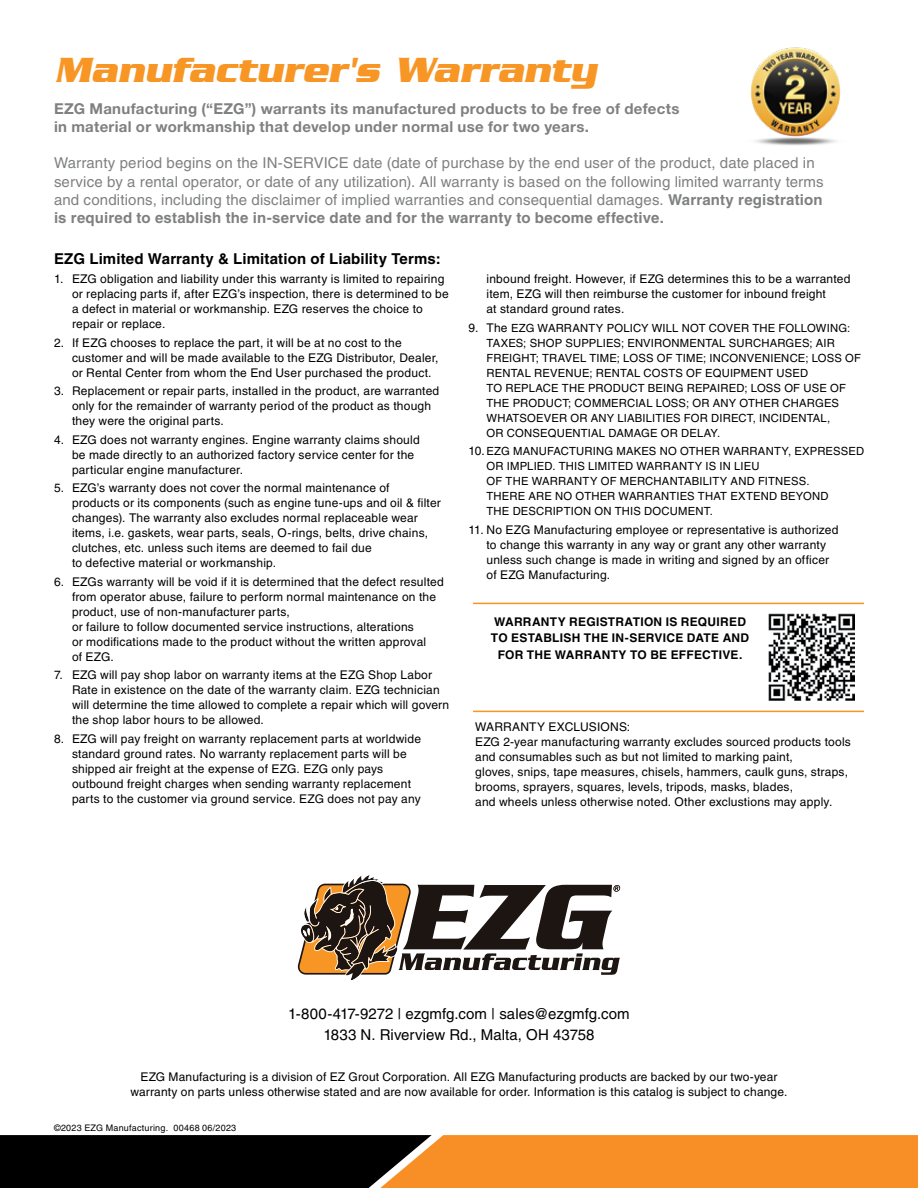
<style>
.page{position:relative;width:918px;height:1188px;background:#fff}
.page>*{position:absolute;margin:0;border:0;box-sizing:border-box;transform-origin:0 0}
.t1{font:italic 700 36px "Serpentine";letter-spacing:-.01em;color:#f89625}
.t2{font:15px/18.3px "Helvetica LT Std";letter-spacing:.01em;color:#7f8080}
.t3{font:700 15px/18.3px "Helvetica Neue LT Std";letter-spacing:.02em;color:#7f8080}
.t4{font:15px/21px "Helvetica LT Std";letter-spacing:.005em;color:#000101;text-align:center}
.t5{font:700 15px "Helvetica LT Std";letter-spacing:.01em;color:#000}
.t6{font:12px/15px "Helvetica LT Std";letter-spacing:.02em;color:#000}
.t7{font:12px/15px "Helvetica LT Std";letter-spacing:.01em;color:#000101;text-align:center}
.t8{font:700 12px/16.5px "Helvetica LT Std";letter-spacing:.02em;color:#000;text-align:center}
.t9{font:11.25px/15px "Helvetica LT Std";letter-spacing:.015em;color:#000}
.t10{font:9px "Helvetica LT Std";letter-spacing:.025em;color:#000}
.s1{font-weight:700}
.s2{font-size:12px}
</style>
<div class="page">
<img style="left:751px;top:47px;width:90px;height:99px">
<img style="left:768px;top:614px;width:87px;height:87px">
<hr style="left:473px;top:603px;width:391px;height:1px;background:#f89625">
<hr style="left:473px;top:711px;width:391px;height:1px;background:#f89625">
<svg style="left:0;top:1135px;width:918px;height:53px;background:#8a5218"></svg>
<svg style="left:297px;top:875px;width:323px;height:105px"></svg>
<h1 class="t1" style="left:54px;top:51px;width:544px">Manufacturer's Warranty</h1>
<p class="t3" style="left:54px;top:99px;width:627px">EZG Manufacturing (“EZG”) warrants its manufactured products to be free of defects in material or workmanship that develop under normal use for two years.</p>
<p class="t2" style="left:54px;top:154px;width:771px">Warranty period begins on the IN-SERVICE date (date of purchase by the end user of the product, date placed in service by a rental operator, or date of any utilization). All warranty is based on the following limited warranty terms and conditions, including the disclaimer of implied warranties and consequential damages. <span class="s1">Warranty registration is required to establish the in-service date and for the warranty to become effective.</span></p>
<p class="t5" style="left:54px;top:249px;width:388px">EZG Limited Warranty &amp; Limitation of Liability Terms:</p>
<p class="t6" style="left:72px;top:272px;width:378px;text-indent:-18px">1. EZG obligation and liability under this warranty is limited to repairing or replacing parts if, after EZG’s inspection, there is determined to be a defect in material or workmanship. EZG reserves the choice to repair or replace.</p>
<p class="t6" style="left:72px;top:335px;width:368px;text-indent:-18px">2. If EZG chooses to replace the part, it will be at no cost to the customer and will be made available to the EZG Distributor, Dealer, or Rental Center from whom the End User purchased the product.</p>
<p class="t6" style="left:72px;top:384px;width:369px;text-indent:-18px">3. Replacement or repair parts, installed in the product, are warranted only for the remainder of warranty period of the product as though they were the original parts.</p>
<p class="t6" style="left:72px;top:432px;width:349px;text-indent:-18px">4. EZG does not warranty engines. Engine warranty claims should be made directly to an authorized factory service center for the particular engine manufacturer.</p>
<p class="t6" style="left:72px;top:481px;width:370px;text-indent:-18px">5. EZG’s warranty does not cover the normal maintenance of<br>products or its components (such as engine tune-ups and oil &amp; filter changes). The warranty also excludes normal replaceable wear items, i.e. gaskets, wear parts, seals, O-rings, belts, drive chains, clutches, etc. unless such items are deemed to fail due<br>to defective material or workmanship.</p>
<p class="t6" style="left:72px;top:574px;width:373px;text-indent:-18px">6. EZGs warranty will be void if it is determined that the defect resulted from operator abuse, failure to perform normal maintenance on the product, use of non-manufacturer parts,<br>or failure to follow documented service instructions, alterations<br>or modifications made to the product without the written approval<br>of EZG.</p>
<p class="t6" style="left:72px;top:668px;width:379px;text-indent:-18px">7. EZG will pay shop labor on warranty items at the EZG Shop Labor Rate in existence on the date of the warranty claim. EZG technician will determine the time allowed to complete a repair which will govern the shop labor hours to be allowed.</p>
<p class="t6" style="left:72px;top:731px;width:351px;text-indent:-18px">8. EZG will pay freight on warranty replacement parts at worldwide standard ground rates. No warranty replacement parts will be shipped air freight at the expense of EZG. EZG only pays outbound freight charges when sending warranty replacement parts to the customer via ground service. EZG does not pay any</p>
<p class="t6" style="left:487px;top:272px;width:365px">inbound freight. However, if EZG determines this to be a warranted item, EZG will then reimburse the customer for inbound freight<br>at standard ground rates.</p>
<p class="t9" style="left:487px;top:320px;width:376px;text-indent:-18px"><span class="s2">9. The</span> EZG WARRANTY POLICY WILL NOT COVER THE FOLLOWING:<br>TAXES; SHOP SUPPLIES; ENVIRONMENTAL SURCHARGES; AIR FREIGHT; TRAVEL TIME; LOSS OF TIME; INCONVENIENCE; LOSS OF RENTAL REVENUE; RENTAL COSTS OF EQUIPMENT USED<br>TO REPLACE THE PRODUCT BEING REPAIRED; LOSS OF USE OF THE PRODUCT; COMMERCIAL LOSS; OR ANY OTHER CHARGES WHATSOEVER OR ANY LIABILITIES FOR DIRECT, INCIDENTAL,<br>OR CONSEQUENTIAL DAMAGE OR DELAY.</p>
<p class="t9" style="left:487px;top:444px;width:379px;text-indent:-18px"><span class="s2">10.</span>EZG MANUFACTURING MAKES NO OTHER WARRANTY, EXPRESSED OR IMPLIED. THIS LIMITED WARRANTY IS IN LIEU<br>OF THE WARRANTY OF MERCHANTABILITY AND FITNESS.<br>THERE ARE NO OTHER WARRANTIES THAT EXTEND BEYOND<br>THE DESCRIPTION ON THIS DOCUMENT.</p>
<p class="t6" style="left:487px;top:522px;width:353px;text-indent:-18px">11. No EZG Manufacturing employee or representative is authorized to change this warranty in any way or grant any other warranty unless such change is made in writing and signed by an officer of EZG Manufacturing.</p>
<p class="t8" style="left:491px;top:613px;width:260px">WARRANTY REGISTRATION IS REQUIRED<br>TO ESTABLISH THE IN-SERVICE DATE AND<br>FOR THE WARRANTY TO BE EFFECTIVE.</p>
<p class="t6" style="left:475px;top:719px;width:377px">WARRANTY EXCLUSIONS:<br>EZG 2-year manufacturing warranty excludes sourced products tools and consumables such as but not limited to marking paint,<br>gloves, snips, tape measures, chisels, hammers, caulk guns, straps, brooms, sprayers, squares, levels, tripods, masks, blades,<br>and wheels unless otherwise noted. Other exclustions may apply.</p>
<p class="t4" style="left:288px;top:1003px;width:343px">1-800-417-9272 | ezgmfg.com | sales@ezgmfg.com<br>1833 N. Riverview Rd., Malta, OH 43758</p>
<p class="t7" style="left:131px;top:1069px;width:659px">EZG Manufacturing is a division of EZ Grout Corporation. All EZG Manufacturing products are backed by our two-year warranty on parts unless otherwise stated and are now available for order. Information is this catalog is subject to change.</p>
<p class="t10" style="left:54px;top:1123px;width:184px">©2023 EZG Manufacturing. 00468 06/2023</p>
</div>
